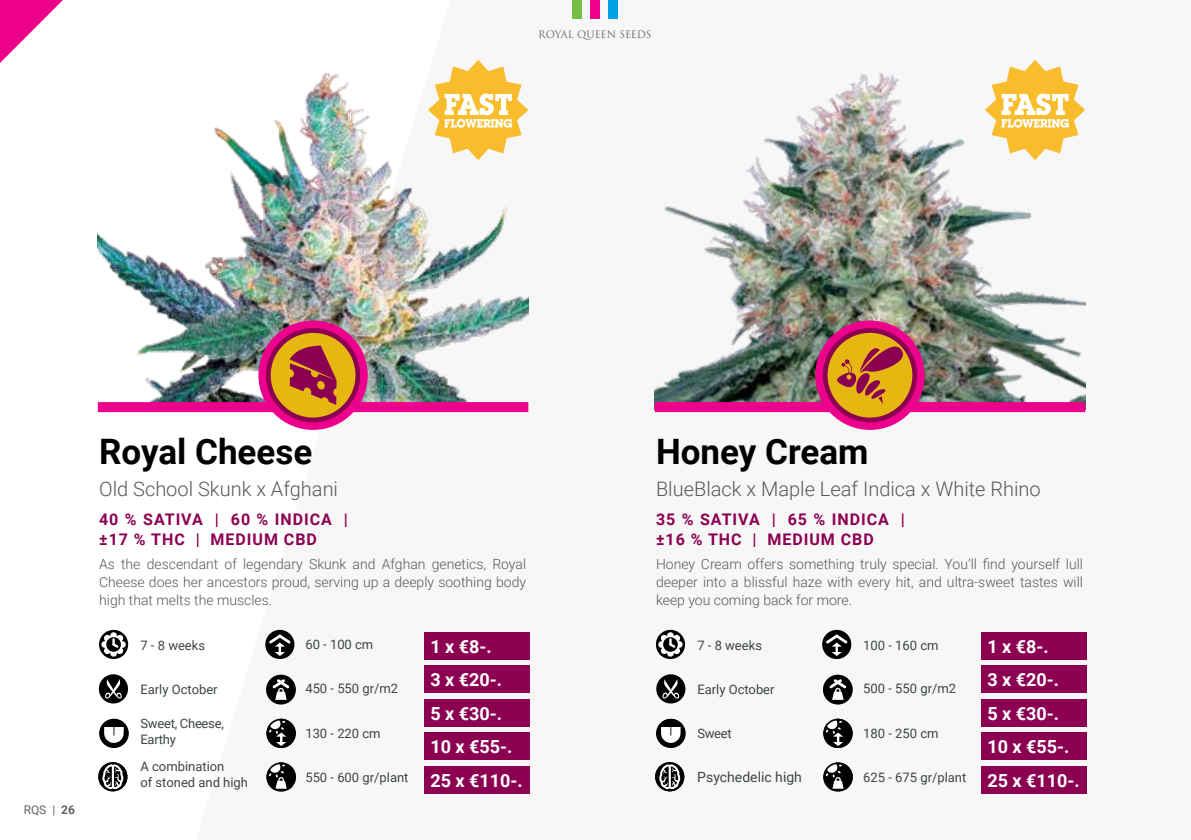
<style>
.page{position:relative;width:1191px;height:840px;background:#fff}
.page>*{position:absolute;margin:0;border:0;box-sizing:border-box;transform-origin:0 0}
.t1{font:700 35px "Roboto";color:#000}
.t2{font:300 20px "Roboto";color:#58595b}
.t3{font:700 18px/33.4px "Roboto";color:#fff}
.t4{font:700 16px/20px "Roboto";letter-spacing:.06em;color:#8c0052}
.t5{font:300 14px/18px "Roboto";color:#58595b;text-align:justify}
.t6{font:14px "Roboto";color:#3d4543}
.t7{font:13px/16px "Roboto";color:#3d4543}
.t8{font:13px/16px "Roboto";letter-spacing:-.02em;color:#3d4543}
.t9{font:12px "Roboto";color:#636466}
.t10{font:10px "Trajan Pro 3";color:#636466}
.s1{font-weight:700}
</style>
<div class="page">
<div style="left:572px;top:0;width:10px;height:18px;background:#72bf44"></div>
<div style="left:590px;top:0;width:9px;height:18px;background:#ec008c"></div>
<div style="left:608px;top:0;width:9px;height:18px;background:#00a1e4"></div>
<img style="left:98px;top:73px;width:430px;height:329px">
<svg style="left:428px;top:60px;width:100px;height:100px"></svg>
<svg style="left:1009px;top:60px;width:52px;height:8px"></svg>
<div style="left:98px;top:402px;width:430px;height:10px;background:#ec008c"></div>
<div style="left:258px;top:320px;width:110px;height:109px;background:#ec008c;border-radius:50%"></div>
<div style="left:266px;top:328px;width:94px;height:94px;background:#8c0052;border-radius:50%"></div>
<svg style="left:268px;top:330px;width:90px;height:90px"></svg>
<div style="left:271px;top:332px;width:84px;height:85px;background:#e6b711;border-radius:50%"></div>
<svg style="left:290px;top:345px;width:46px;height:59px"></svg>
<img style="left:654px;top:68px;width:431px;height:334px">
<div style="left:654px;top:402px;width:431px;height:10px;background:#ec008c"></div>
<div style="left:815px;top:320px;width:109px;height:109px;background:#ec008c;border-radius:50%"></div>
<div style="left:823px;top:328px;width:94px;height:94px;background:#8c0052;border-radius:50%"></div>
<svg style="left:825px;top:330px;width:89px;height:90px"></svg>
<div style="left:827px;top:332px;width:85px;height:85px;background:#e6b711;border-radius:50%"></div>
<svg style="left:836px;top:342px;width:67px;height:61px"></svg>
<svg style="left:266px;top:718px;width:29px;height:29px"></svg>
<svg style="left:823px;top:718px;width:29px;height:29px"></svg>
<svg style="left:266px;top:674px;width:30px;height:30px"></svg>
<svg style="left:272px;top:678px;width:17px;height:21px"></svg>
<div style="left:823px;top:674px;width:29px;height:30px;background:#000;border-radius:50%"></div>
<svg style="left:829px;top:679px;width:17px;height:20px"></svg>
<svg style="left:265px;top:629px;width:29px;height:29px"></svg>
<svg style="left:269px;top:634px;width:22px;height:21px"></svg>
<svg style="left:822px;top:629px;width:29px;height:29px"></svg>
<svg style="left:826px;top:634px;width:21px;height:21px"></svg>
<svg style="left:99px;top:629px;width:29px;height:29px"></svg>
<svg style="left:101px;top:640px;width:7px;height:7px"></svg>
<div style="left:110px;top:649px;width:7px;height:7px;background:#fff;border-radius:50%"></div>
<svg style="left:119px;top:640px;width:7px;height:7px"></svg>
<svg style="left:104px;top:634px;width:19px;height:20px"></svg>
<svg style="left:656px;top:629px;width:29px;height:29px"></svg>
<div style="left:667px;top:649px;width:7px;height:7px;background:#fff;border-radius:50%"></div>
<svg style="left:660px;top:634px;width:20px;height:20px"></svg>
<div style="left:99px;top:674px;width:29px;height:29px;background:#000;border-radius:50%"></div>
<svg style="left:105px;top:679px;width:17px;height:19px"></svg>
<div style="left:656px;top:674px;width:29px;height:29px;background:#000;border-radius:50%"></div>
<svg style="left:662px;top:679px;width:17px;height:19px"></svg>
<svg style="left:98px;top:762px;width:29px;height:28px"></svg>
<svg style="left:655px;top:762px;width:29px;height:28px"></svg>
<svg style="left:99px;top:718px;width:30px;height:29px"></svg>
<svg style="left:656px;top:718px;width:29px;height:29px"></svg>
<svg style="left:266px;top:762px;width:30px;height:29px"></svg>
<svg style="left:823px;top:762px;width:30px;height:29px"></svg>
<div style="left:424px;top:632px;width:105px;height:27px;background:#8c0052"></div>
<div style="left:424px;top:665px;width:105px;height:27px;background:#8c0052"></div>
<div style="left:424px;top:698px;width:105px;height:28px;background:#8c0052"></div>
<div style="left:424px;top:765px;width:105px;height:28px;background:#8c0052"></div>
<div style="left:424px;top:732px;width:105px;height:27px;background:#8c0052"></div>
<div style="left:981px;top:632px;width:105px;height:27px;background:#8c0052"></div>
<div style="left:981px;top:665px;width:105px;height:27px;background:#8c0052"></div>
<div style="left:981px;top:698px;width:105px;height:28px;background:#8c0052"></div>
<div style="left:981px;top:765px;width:105px;height:28px;background:#8c0052"></div>
<div style="left:981px;top:732px;width:105px;height:27px;background:#8c0052"></div>
<svg style="left:0;top:0;width:63px;height:63px"></svg>
<p class="t10" style="left:538px;top:27px;width:115px">ROYAL QUEEN SEEDS</p>
<p class="t9" style="left:24px;top:801px;width:53px">RQS | <span class="s1">26</span></p>
<h1 class="t1" style="left:99px;top:427px;width:215px">Royal Cheese</h1>
<h1 class="t1" style="left:656px;top:427px;width:214px">Honey Cream</h1>
<h2 class="t2" style="left:99px;top:475px;width:240px">Old School Skunk x Afghani</h2>
<h2 class="t2" style="left:656px;top:475px;width:386px">BlueBlack x Maple Leaf Indica x White Rhino</h2>
<p class="t4" style="left:99px;top:508px;width:250px">40 % SATIVA | 60 % INDICA | ±17 % THC | MEDIUM CBD</p>
<p class="t4" style="left:656px;top:508px;width:250px">35 % SATIVA | 65 % INDICA | ±16 % THC | MEDIUM CBD</p>
<p class="t5" style="left:99px;top:553px;width:428px">As the descendant of legendary Skunk and Afghan genetics, Royal Cheese does her ancestors proud, serving up a deeply soothing body high that melts the muscles.</p>
<p class="t5" style="left:656px;top:553px;width:428px">Honey Cream offers something truly special. You’ll find yourself lull deeper into a blissful haze with every hit, and ultra-sweet tastes will keep you coming back for more.</p>
<p class="t7" style="left:140px;top:636px;width:66px">7 - 8 weeks</p>
<p class="t7" style="left:697px;top:636px;width:66px">7 - 8 weeks</p>
<p class="t7" style="left:140px;top:681px;width:79px">Early October</p>
<p class="t7" style="left:697px;top:681px;width:79px">Early October</p>
<p class="t7" style="left:305px;top:635px;width:69px">60 - 100 cm</p>
<p class="t7" style="left:863px;top:636px;width:77px">100 - 160 cm</p>
<p class="t3" style="left:430px;top:628px;width:73px">1 x €8-.<br>3 x €20-.<br>5 x €30-.</p>
<p class="t3" style="left:987px;top:628px;width:73px">1 x €8-.<br>3 x €20-.<br>5 x €30-.</p>
<p class="t7" style="left:305px;top:680px;width:94px">450 - 550 gr/m2</p>
<p class="t7" style="left:863px;top:680px;width:94px">500 - 550 gr/m2</p>
<p class="t8" style="left:140px;top:714px;width:85px">Sweet, Cheese,<br>Earthy</p>
<p class="t7" style="left:305px;top:724px;width:77px">130 - 220 cm</p>
<p class="t7" style="left:697px;top:724px;width:36px">Sweet</p>
<p class="t7" style="left:863px;top:724px;width:77px">180 - 250 cm</p>
<p class="t3" style="left:430px;top:729px;width:84px">10 x €55-.</p>
<p class="t3" style="left:987px;top:729px;width:84px">10 x €55-.</p>
<p class="t7" style="left:140px;top:757px;width:109px">A combination<br>of stoned and high</p>
<p class="t6" style="left:697px;top:766px;width:106px">Psychedelic high</p>
<p class="t7" style="left:305px;top:768px;width:105px">550 - 600 gr/plant</p>
<p class="t7" style="left:863px;top:768px;width:105px">625 - 675 gr/plant</p>
<p class="t3" style="left:430px;top:762px;width:94px">25 x €110-.</p>
<p class="t3" style="left:987px;top:762px;width:94px">25 x €110-.</p>
</div>
